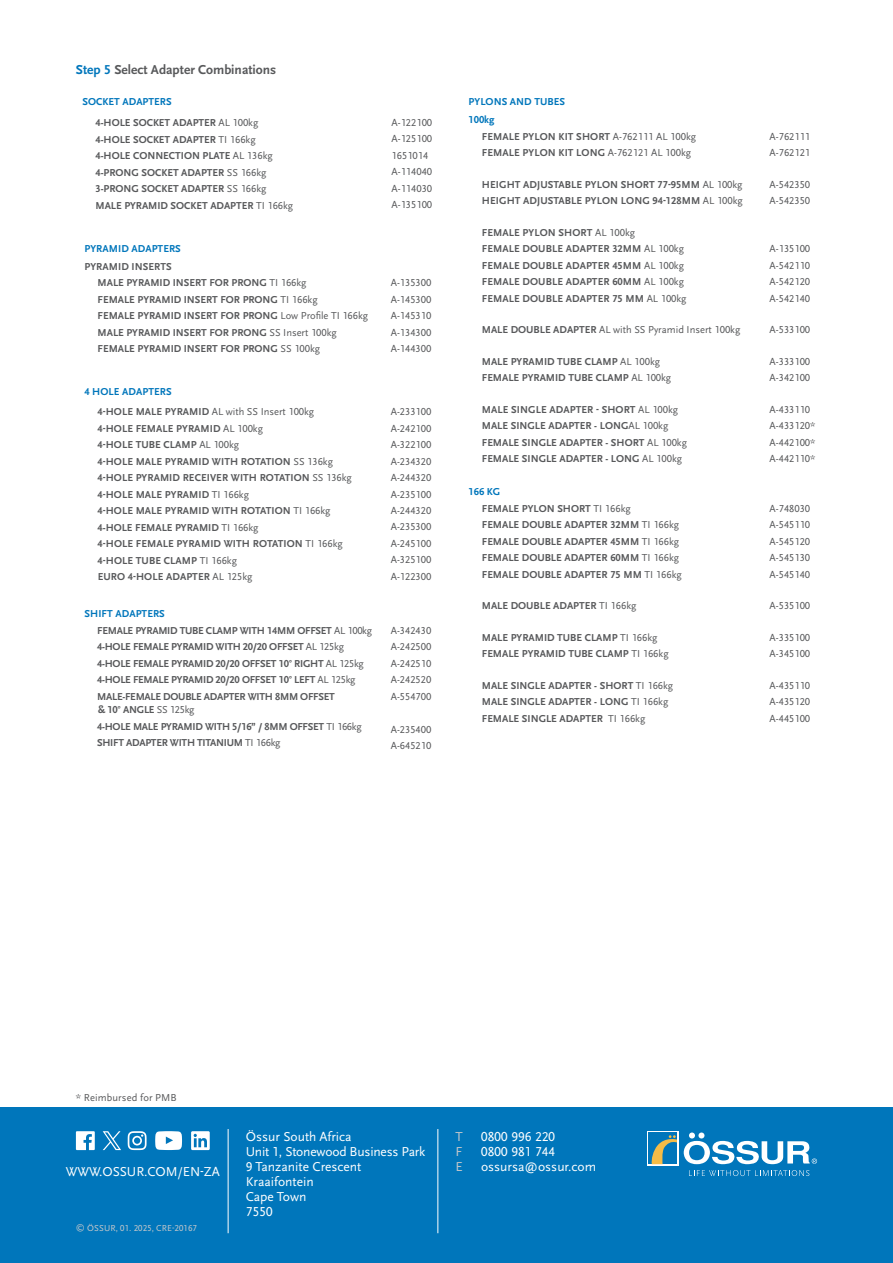
<style>
.page{position:relative;width:893px;height:1263px;background:#fff}
.page>*{position:absolute;margin:0;border:0;box-sizing:border-box;transform-origin:0 0}
.t1{font:13.5px/15px "Scala Sans Pro";color:#fff}
.t2{font:700 13.5px "Scala Sans OT";color:#58595b}
.t3{font:13.5px "Scala Sans Pro";color:#c7c8ca}
.t4{font:700 10.5px/16.5px "Scala Sans OT";color:#58595b}
.t5{font:10.5px/16.5px "Scala Sans OT";color:#58595b}
.t6{font:700 10.5px/16.5px "Scala Sans OT";letter-spacing:-.025em;color:#58595b}
.t7{font:700 10.5px/17.7px "Scala Sans OT";letter-spacing:.005em;color:#0076bb}
.t8{font:9px "Scala Sans Pro";color:#c7c8ca}
.s1{color:#0076bb}
.s2{font-weight:400}
.s3{font-weight:700;color:#0076bb}
.s4{font-weight:700}
</style>
<div class="page">
<div style="left:0;top:1108px;width:893px;height:155px;background:#0076bb"></div>
<hr style="left:228px;top:1129px;width:1px;height:104px;background:#fff">
<svg style="left:689px;top:1170px;width:120px;height:6px"></svg>
<div style="left:647px;top:1131px;width:31px;height:34px;background:#fff"></div>
<div style="left:648px;top:1132px;width:29px;height:32px;background:#0076bb"></div>
<svg style="left:651px;top:1135px;width:26px;height:29px"></svg>
<svg style="left:684px;top:1132px;width:133px;height:32px"></svg>
<hr style="left:437px;top:1129px;width:1px;height:104px;background:#fff">
<svg style="left:76px;top:1131px;width:19px;height:19px"></svg>
<svg style="left:128px;top:1131px;width:19px;height:19px"></svg>
<svg style="left:155px;top:1131px;width:27px;height:19px"></svg>
<svg style="left:191px;top:1131px;width:19px;height:19px"></svg>
<svg style="left:103px;top:1131px;width:18px;height:19px"></svg>
<p class="t2" style="left:76px;top:62px;width:202px"><span class="s1">Step 5</span> Select Adapter Combinations</p>
<p class="t4" style="left:95px;top:92px;width:164px;line-height:20.5px;text-indent:-13px"><span class="s1">SOCKET ADAPTERS<br></span>4-HOLE SOCKET ADAPTER <span class="s2">AL 100kg</span></p>
<p class="t4" style="left:95px;top:131px;width:199px">4-HOLE SOCKET ADAPTER <span class="s2">TI 166kg<br></span>4-HOLE CONNECTION PLATE <span class="s2">AL 136kg<br></span>4-PRONG SOCKET ADAPTER <span class="s2">SS 166kg<br></span>3-PRONG SOCKET ADAPTER <span class="s2">SS 166kg<br></span>MALE PYRAMID SOCKET ADAPTER <span class="s2">TI 166kg</span></p>
<p class="t7" style="left:84px;top:240px;width:98px">PYRAMID ADAPTERS</p>
<p class="t4" style="left:98px;top:258px;width:272px;text-indent:-13px">PYRAMID INSERTS<br>MALE PYRAMID INSERT FOR PRONG <span class="s2">TI 166kg<br></span>FEMALE PYRAMID INSERT FOR PRONG <span class="s2">TI 166kg<br></span>FEMALE PYRAMID INSERT FOR PRONG <span class="s2">Low Profile TI 166kg </span>MALE PYRAMID INSERT FOR PRONG <span class="s2">SS Insert 100kg </span>FEMALE PYRAMID INSERT FOR PRONG <span class="s2">SS 100kg</span></p>
<p class="t5" style="left:98px;top:381px;width:218px;line-height:20.5px;text-indent:-13px"><span class="s3">4 HOLE ADAPTERS<br></span><span class="s4">4-HOLE MALE PYRAMID</span> AL with SS Insert 100kg</p>
<p class="t4" style="left:98px;top:420px;width:256px">4-HOLE FEMALE PYRAMID <span class="s2">AL 100kg<br></span>4-HOLE TUBE CLAMP <span class="s2">AL 100kg<br></span>4-HOLE MALE PYRAMID WITH ROTATION <span class="s2">SS 136kg </span>4-HOLE PYRAMID RECEIVER WITH ROTATION <span class="s2">SS 136kg </span>4-HOLE MALE PYRAMID <span class="s2">TI 166kg<br></span>4-HOLE MALE PYRAMID WITH ROTATION <span class="s2">TI 166kg </span>4-HOLE FEMALE PYRAMID <span class="s2">TI 166kg<br></span>4-HOLE FEMALE PYRAMID WITH ROTATION <span class="s2">TI 166kg </span>4-HOLE TUBE CLAMP <span class="s2">TI 166kg<br></span>EURO 4-HOLE ADAPTER <span class="s2">AL 125kg</span></p>
<p class="t6" style="left:97px;top:606px;width:276px;text-indent:-13px"><span class="s1">SHIFT ADAPTERS<br></span>FEMALE PYRAMID TUBE CLAMP WITH 14MM OFFSET <span class="s2">AL 100kg </span>4-HOLE FEMALE PYRAMID WITH 20/20 OFFSET <span class="s2">AL 125kg </span>4-HOLE FEMALE PYRAMID 20/20 OFFSET 10° RIGHT <span class="s2">AL 125kg </span>4-HOLE FEMALE PYRAMID 20/20 OFFSET 10° LEFT <span class="s2">AL 125kg </span>MALE-FEMALE DOUBLE ADAPTER WITH 8MM OFFSET</p>
<p class="t6" style="left:97px;top:702px;width:266px">&amp; 10° ANGLE <span class="s2">SS 125kg<br></span>4-HOLE MALE PYRAMID WITH 5/16” / 8MM OFFSET <span class="s2">TI 166kg<br></span>SHIFT ADAPTER WITH TITANIUM <span class="s2">TI 166kg</span></p>
<p class="t5" style="left:392px;top:114px;width:42px">A-122100<br>A-125100<br>1651014<br>A-114040<br>A-114030<br>A-135100</p>
<p class="t5" style="left:391px;top:275px;width:42px;text-align:justify">A-135300<br>A-145300<br>A-145310<br>A-134300<br>A-144300</p>
<p class="t5" style="left:391px;top:403px;width:42px;text-align:justify">A-233100<br>A-242100<br>A-322100<br>A-234320<br>A-244320<br>A-235100<br>A-244320<br>A-235300<br>A-245100<br>A-325100<br>A-122300</p>
<p class="t5" style="left:391px;top:622px;width:42px;text-align:justify">A-342430<br>A-242500<br>A-242510<br>A-242520<br>A-554700</p>
<p class="t5" style="left:391px;top:721px;width:42px">A-235400<br>A-645210</p>
<p class="t7" style="left:469px;top:93px;width:98px">PYLONS AND TUBES<br>100kg</p>
<p class="t4" style="left:482px;top:128px;width:216px">FEMALE PYLON KIT SHORT <span class="s2">A-762111 AL 100kg<br></span>FEMALE PYLON KIT LONG <span class="s2">A-762121 AL 100kg</span></p>
<p class="t4" style="left:482px;top:176px;width:262px">HEIGHT ADJUSTABLE PYLON SHORT 77-95MM <span class="s2">AL 100kg<br></span>HEIGHT ADJUSTABLE PYLON LONG 94-128MM <span class="s2">AL 100kg</span></p>
<p class="t4" style="left:482px;top:224px;width:206px">FEMALE PYLON SHORT <span class="s2">AL 100kg<br></span>FEMALE DOUBLE ADAPTER 32MM <span class="s2">AL 100kg </span>FEMALE DOUBLE ADAPTER 45MM <span class="s2">AL 100kg </span>FEMALE DOUBLE ADAPTER 60MM <span class="s2">AL 100kg </span>FEMALE DOUBLE ADAPTER 75 MM <span class="s2">AL 100kg</span></p>
<p class="t5" style="left:482px;top:322px;width:260px"><span class="s4">MALE DOUBLE ADAPTER</span> AL with SS Pyramid Insert 100kg</p>
<p class="t4" style="left:482px;top:353px;width:191px">MALE PYRAMID TUBE CLAMP <span class="s2">AL 100kg<br></span>FEMALE PYRAMID TUBE CLAMP <span class="s2">AL 100kg</span></p>
<p class="t4" style="left:482px;top:401px;width:207px">MALE SINGLE ADAPTER - SHORT <span class="s2">AL 100kg </span>MALE SINGLE ADAPTER - LONG<span class="s2">AL 100kg </span>FEMALE SINGLE ADAPTER - SHORT <span class="s2">AL 100kg </span>FEMALE SINGLE ADAPTER - LONG <span class="s2">AL 100kg</span></p>
<p class="t4" style="left:482px;top:483px;width:201px;text-indent:-13px"><span class="s1">166 KG<br></span>FEMALE PYLON SHORT <span class="s2">TI 166kg<br></span>FEMALE DOUBLE ADAPTER 32MM <span class="s2">TI 166kg<br></span>FEMALE DOUBLE ADAPTER 45MM <span class="s2">TI 166kg<br></span>FEMALE DOUBLE ADAPTER 60MM <span class="s2">TI 166kg<br></span>FEMALE DOUBLE ADAPTER 75 MM <span class="s2">TI 166kg</span></p>
<p class="t4" style="left:482px;top:597px;width:156px">MALE DOUBLE ADAPTER <span class="s2">TI 166kg</span></p>
<p class="t4" style="left:482px;top:629px;width:188px">MALE PYRAMID TUBE CLAMP <span class="s2">TI 166kg<br></span>FEMALE PYRAMID TUBE CLAMP <span class="s2">TI 166kg</span></p>
<p class="t4" style="left:482px;top:677px;width:193px">MALE SINGLE ADAPTER - SHORT <span class="s2">TI 166kg<br></span>MALE SINGLE ADAPTER - LONG <span class="s2">TI 166kg<br></span>FEMALE SINGLE ADAPTER <span class="s2">TI 166kg</span></p>
<p class="t5" style="left:770px;top:128px;width:42px">A-762111<br>A-762121</p>
<p class="t5" style="left:770px;top:176px;width:42px">A-542350<br>A-542350</p>
<p class="t5" style="left:770px;top:241px;width:42px;text-align:justify">A-135100<br>A-542110<br>A-542120<br>A-542140</p>
<p class="t5" style="left:770px;top:322px;width:42px">A-533100</p>
<p class="t5" style="left:770px;top:353px;width:42px">A-333100<br>A-342100</p>
<p class="t5" style="left:770px;top:401px;width:47px">A-433110<br>A-433120*<br>A-442100*<br>A-442110*</p>
<p class="t5" style="left:770px;top:500px;width:42px;text-align:justify">A-748030<br>A-545110<br>A-545120<br>A-545130<br>A-545140</p>
<p class="t5" style="left:770px;top:598px;width:42px">A-535100</p>
<p class="t5" style="left:770px;top:629px;width:42px">A-335100<br>A-345100</p>
<p class="t5" style="left:770px;top:677px;width:42px;text-align:justify">A-435110<br>A-435120<br>A-445100</p>
<p class="t5" style="left:76px;top:1089px;width:102px">* Reimbursed for PMB</p>
<p class="t1" style="left:66px;top:1164px;width:155px">WWW.OSSUR.COM/EN-ZA</p>
<p class="t8" style="left:76px;top:1223px;width:123px">© ÖSSUR, 01. 2025, CRE-20167</p>
<p class="t1" style="left:246px;top:1129px;width:181px">Össur South Africa<br>Unit 1, Stonewood Business Park<br>9 Tanzanite Crescent<br>Kraaifontein<br>Cape Town<br>7550</p>
<p class="t3" style="left:456px;top:1129px;width:9px">T</p>
<p class="t1" style="left:481px;top:1129px;width:76px">0800 996 220</p>
<p class="t3" style="left:456px;top:1144px;width:9px">F</p>
<p class="t1" style="left:481px;top:1144px;width:76px">0800 981 744</p>
<p class="t3" style="left:456px;top:1159px;width:9px">E</p>
<p class="t1" style="left:481px;top:1159px;width:117px">ossursa@ossur.com</p>
</div>
